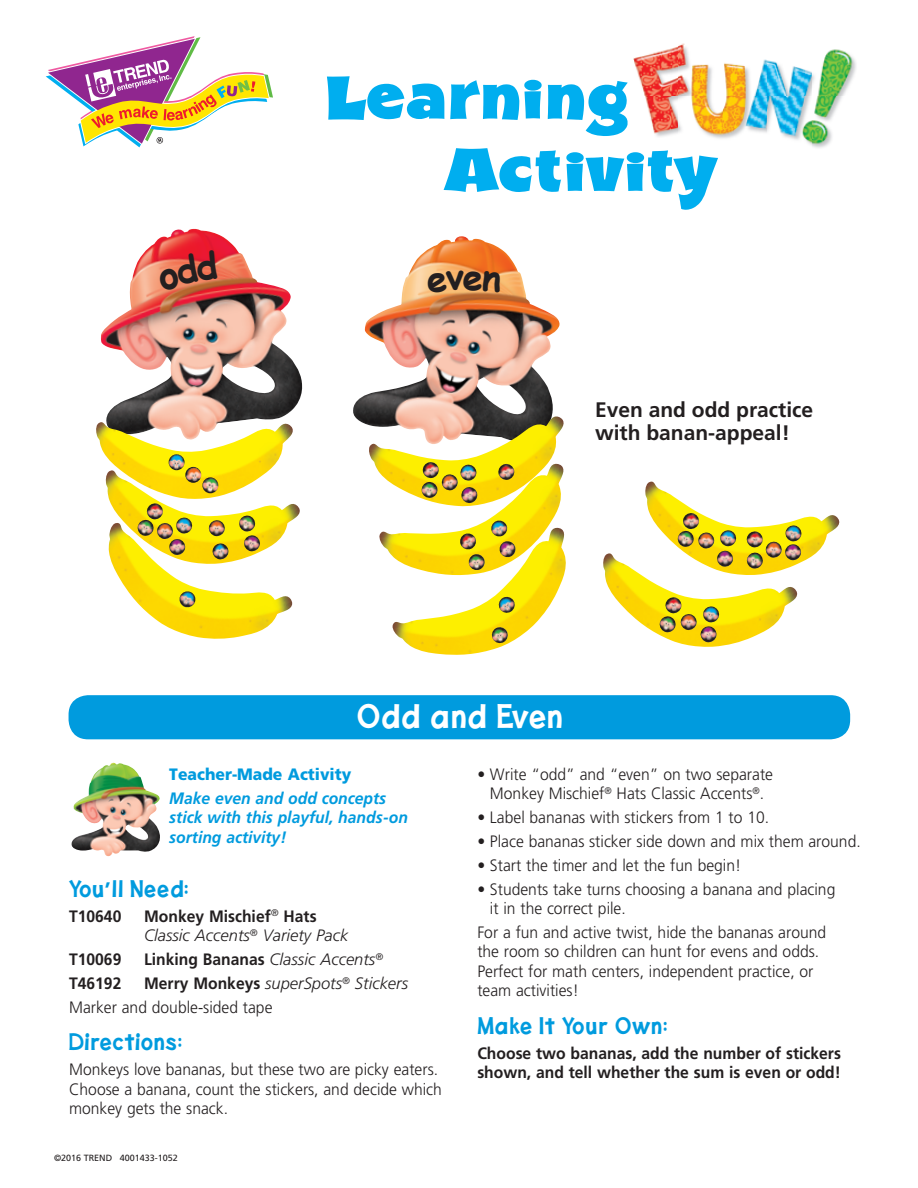
<style>
.page{position:relative;width:918px;height:1188px;background:#fff}
.page>*{position:absolute;margin:0;border:0;box-sizing:border-box;transform-origin:0 0}
.t1{font:60px/72.4px "AS Shocard Block";letter-spacing:.04em;color:#00aeef}
.t2{font:700 30px "Lorin";letter-spacing:.05em;color:#fff}
.t3{font:700 21px "Lorin";letter-spacing:.05em;color:#009bde}
.t4{font:700 21px/22.5px "Frutiger";color:#231f20}
.t5{font:300 16.5px/19.5px "Frutiger";color:#231f20;scale:.95 1}
.t6{font:700 16.5px/19.5px "Frutiger";color:#231f20;scale:.95 1}
.t7{font:italic 700 16.5px/19.5px "Frutiger";color:#009bde;scale:.95 1}
.t8{font:italic 300 16.5px/19.5px "Frutiger";color:#231f20}
.t9{font:900 16.5px "Frutiger";color:#009bde;scale:.95 1}
.t10{font:9px "Frutiger";color:#231f20}
.s1{font-family:"Frutiger"}
.s2{font-weight:700;font-style:normal}
.s3{font-weight:300;font-style:italic}
.s4{font-weight:700}
.s5{font-style:italic}
</style>
<div class="page">
<svg style="left:46px;top:36px;width:227px;height:111px"></svg>
<img style="left:634px;top:45px;width:222px;height:103px">
<div style="left:69px;top:695px;width:781px;height:44px;background:#009bde;border-radius:20px"></div>
<img style="left:71px;top:763px;width:89px;height:94px">
<img style="left:353px;top:236px;width:207px;height:189px">
<img style="left:368px;top:415px;width:196px;height:57px">
<img style="left:422px;top:462px;width:17px;height:1px">
<img style="left:379px;top:463px;width:185px;height:93px">
<img style="left:490px;top:519px;width:18px;height:9px">
<img style="left:392px;top:528px;width:174px;height:127px">
<img style="left:498px;top:596px;width:18px;height:18px">
<img style="left:491px;top:626px;width:18px;height:18px">
<img style="left:101px;top:228px;width:202px;height:193px">
<img style="left:96px;top:421px;width:197px;height:49px">
<img style="left:169px;top:454px;width:16px;height:16px;border-radius:50%">
<img style="left:185px;top:467px;width:16px;height:16px;border-radius:50%">
<img style="left:105px;top:470px;width:195px;height:52px">
<img style="left:146px;top:503px;width:18px;height:17px">
<img style="left:176px;top:517px;width:17px;height:5px">
<img style="left:137px;top:519px;width:17px;height:3px">
<img style="left:239px;top:515px;width:17px;height:7px">
<img style="left:208px;top:520px;width:17px;height:2px">
<img style="left:108px;top:522px;width:184px;height:117px">
<img style="left:178px;top:590px;width:19px;height:18px">
<img style="left:603px;top:553px;width:195px;height:94px">
<img style="left:665px;top:597px;width:17px;height:17px">
<img style="left:702px;top:606px;width:18px;height:17px">
<img style="left:700px;top:626px;width:17px;height:17px">
<img style="left:659px;top:616px;width:17px;height:17px">
<img style="left:680px;top:613px;width:17px;height:18px">
<img style="left:642px;top:481px;width:198px;height:95px">
<img style="left:682px;top:512px;width:18px;height:18px">
<img style="left:720px;top:530px;width:17px;height:17px">
<img style="left:716px;top:550px;width:18px;height:17px">
<img style="left:677px;top:530px;width:17px;height:18px">
<img style="left:698px;top:532px;width:17px;height:17px">
<img style="left:746px;top:531px;width:17px;height:17px">
<img style="left:785px;top:525px;width:17px;height:17px">
<img style="left:784px;top:544px;width:18px;height:17px">
<img style="left:746px;top:552px;width:17px;height:17px">
<img style="left:765px;top:541px;width:17px;height:17px">
<svg style="left:158px;top:250px;width:60px;height:42px;background:#e9644e"></svg>
<svg style="left:427px;top:271px;width:74px;height:22px;background:#f7b46c"></svg>
<h1 class="t1" style="left:447px;top:66px;width:272px;text-indent:-121px">Learning<br>Activity</h1>
<p class="t4" style="left:595px;top:400px;width:220px">Even and odd practice with banan-appeal!</p>
<h2 class="t2" style="left:357px;top:703px;width:207px">Odd and Even</h2>
<p class="t9" style="left:169px;top:768px;width:193px">Teacher-Made Activity</p>
<p class="t7" style="left:169px;top:790px;width:253px">Make even and odd concepts stick with this playful, hands-on sorting activity!</p>
<p class="t3" style="left:69px;top:879px;width:121px">You<span class="s1">’</span>ll Need:</p>
<p class="t6" style="left:69px;top:908px;width:57px">T10640</p>
<p class="t8" style="left:144px;top:908px;width:206px"><span class="s2">Monkey Mischief</span><sup>®</sup> <span class="s2">Hats<br></span>Classic Accents<sup>®</sup> Variety Pack</p>
<p class="t6" style="left:69px;top:951px;width:57px">T10069</p>
<p class="t6" style="left:144px;top:951px;width:253px">Linking Bananas <span class="s3">Classic Accents</span><sup>®</sup></p>
<p class="t6" style="left:69px;top:975px;width:57px">T46192</p>
<p class="t5" style="left:69px;top:973px;width:358px;line-height:23.9px;text-indent:75px"><span class="s4">Merry Monkeys</span> <span class="s5">superSpots</span><sup>®</sup> <span class="s5">Stickers<br></span>Marker and double-sided tape</p>
<p class="t3" style="left:69px;top:1032px;width:114px">Directions:</p>
<p class="t5" style="left:69px;top:1061px;width:394px">Monkeys love bananas, but these two are picky eaters.<br>Choose a banana, count the stickers, and decide which monkey gets the snack.</p>
<p class="t10" style="left:54px;top:1154px;width:125px">©2016 TREND 4001433-1052</p>
<p class="t5" style="left:477px;top:766px;width:313px;text-align:center">• Write “odd” and “even” on two separate<br>Monkey Mischief<sup>®</sup> Hats Classic Accents<sup>®</sup>.</p>
<p class="t5" style="left:477px;top:809px;width:309px">• Label bananas with stickers from 1 to 10.</p>
<p class="t5" style="left:477px;top:833px;width:405px">• Place bananas sticker side down and mix them around.</p>
<p class="t5" style="left:477px;top:856px;width:279px">• Start the timer and let the fun begin!</p>
<p class="t5" style="left:490px;top:880px;width:365px;text-indent:-13px">• Students take turns choosing a banana and placing it in the correct pile.</p>
<p class="t5" style="left:477px;top:924px;width:369px">For a fun and active twist, hide the bananas around the room so children can hunt for evens and odds.<br>Perfect for math centers, independent practice, or team activities!</p>
<p class="t3" style="left:477px;top:1016px;width:191px">Make It Your Own:</p>
<p class="t6" style="left:477px;top:1044px;width:384px">Choose two bananas, add the number of stickers shown, and tell whether the sum is even or odd!</p>
</div>
